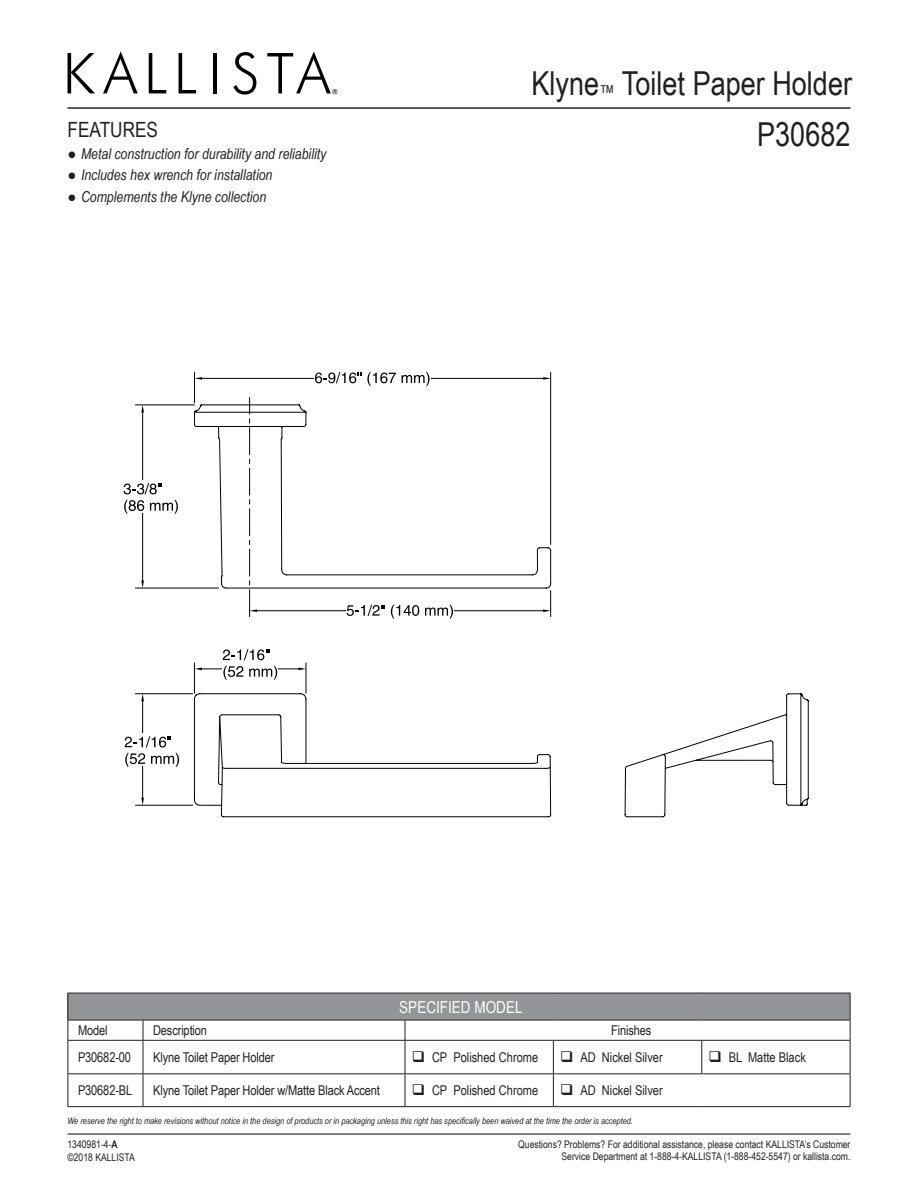
<style>
.page{position:relative;width:918px;height:1188px;background:#fff}
.page>*{position:absolute;margin:0;border:0;box-sizing:border-box;transform-origin:0 0}
.SKU{font:33px "Arial Narrow";color:#231f20}
.Features_Codes_Headi{font:21px "Arial Narrow";color:#231f20}
.Table_Heading{font:16.5px "Arial Narrow";color:#fff}
.t1{font:italic 15px "Arial Narrow";color:#231f20}
.Table_Heading_2{font:13.5px "Arial Narrow";letter-spacing:-.01em;color:#231f20}
.Table_Heading_3{font:13.5px "Arial Narrow";letter-spacing:-.01em;color:#231f20}
.t2{font:10.5px/12.6px "Arial Narrow";color:#231f20;text-align:right}
.t3{font:italic 9px "Arial Narrow";color:#231f20}
.s1{font-family:"Times New Roman";font-style:normal}
.s2{font-weight:700}
</style>
<div class="page">
<div style="left:68px;top:993px;width:782px;height:27px;background:#939598"></div>
<svg style="left:850px;top:994px;width:1px;height:46px"></svg>
<svg style="left:143px;top:1021px;width:1px;height:19px"></svg>
<hr style="left:143px;top:1040px;width:262px;height:1px;background:#231f20">
<hr style="left:143px;top:1073px;width:262px;height:1px;background:#231f20">
<hr style="left:143px;top:1106px;width:262px;height:1px;background:#231f20">
<hr style="left:68px;top:1040px;width:75px;height:1px;background:#231f20">
<hr style="left:68px;top:1041px;width:1px;height:32px;background:#231f20">
<hr style="left:143px;top:1041px;width:1px;height:32px;background:#231f20">
<hr style="left:68px;top:1073px;width:75px;height:1px;background:#231f20">
<hr style="left:68px;top:1074px;width:1px;height:32px;background:#231f20">
<hr style="left:143px;top:1074px;width:1px;height:32px;background:#231f20">
<hr style="left:68px;top:1106px;width:75px;height:1px;background:#231f20">
<hr style="left:405px;top:1041px;width:1px;height:32px;background:#231f20">
<hr style="left:553px;top:1041px;width:1px;height:32px;background:#231f20">
<hr style="left:701px;top:1041px;width:1px;height:32px;background:#231f20">
<hr style="left:850px;top:1041px;width:1px;height:32px;background:#231f20">
<hr style="left:405px;top:1074px;width:1px;height:32px;background:#231f20">
<hr style="left:553px;top:1074px;width:1px;height:32px;background:#231f20">
<hr style="left:405px;top:1073px;width:148px;height:1px;background:#231f20">
<hr style="left:405px;top:1106px;width:148px;height:1px;background:#231f20">
<hr style="left:553px;top:1106px;width:149px;height:1px;background:#231f20">
<hr style="left:702px;top:1106px;width:149px;height:1px;background:#231f20">
<hr style="left:68px;top:993px;width:75px;height:1px;background:#231f20">
<svg style="left:68px;top:993px;width:1px;height:47px"></svg>
<hr style="left:143px;top:993px;width:262px;height:1px;background:#231f20">
<hr style="left:405px;top:993px;width:148px;height:1px;background:#231f20">
<hr style="left:553px;top:993px;width:149px;height:1px;background:#231f20">
<hr style="left:702px;top:993px;width:149px;height:1px;background:#231f20">
<hr style="left:68px;top:1020px;width:75px;height:1px;background:#231f20">
<hr style="left:143px;top:1020px;width:262px;height:1px;background:#231f20">
<hr style="left:405px;top:1020px;width:148px;height:1px;background:#231f20">
<svg style="left:405px;top:1020px;width:1px;height:20px"></svg>
<hr style="left:553px;top:1020px;width:149px;height:1px;background:#231f20">
<hr style="left:702px;top:1020px;width:149px;height:1px;background:#231f20">
<hr style="left:405px;top:1040px;width:148px;height:1px;background:#231f20">
<hr style="left:553px;top:1040px;width:149px;height:1px;background:#231f20">
<hr style="left:702px;top:1040px;width:149px;height:1px;background:#231f20">
<hr style="left:553px;top:1073px;width:149px;height:1px;background:#231f20">
<hr style="left:702px;top:1073px;width:149px;height:1px;background:#231f20">
<hr style="left:850px;top:1074px;width:1px;height:32px;background:#231f20">
<svg style="left:624px;top:693px;width:185px;height:125px"></svg>
<hr style="left:194px;top:372px;width:1px;height:31px;background:#000">
<hr style="left:550px;top:372px;width:1px;height:173px;background:#000">
<svg style="left:543px;top:377px;width:8px;height:3px"></svg>
<svg style="left:195px;top:377px;width:7px;height:3px"></svg>
<hr style="left:201px;top:378px;width:343px;height:1px;background:#000">
<hr style="left:135px;top:588px;width:84px;height:1px;background:#000">
<hr style="left:135px;top:405px;width:59px;height:1px;background:#000">
<svg style="left:141px;top:581px;width:3px;height:7px"></svg>
<svg style="left:141px;top:405px;width:3px;height:7px"></svg>
<hr style="left:142px;top:412px;width:1px;height:169px;background:#000">
<hr style="left:135px;top:693px;width:58px;height:1px;background:#000">
<hr style="left:135px;top:805px;width:58px;height:1px;background:#000">
<svg style="left:141px;top:694px;width:3px;height:7px"></svg>
<svg style="left:141px;top:798px;width:3px;height:7px"></svg>
<hr style="left:142px;top:700px;width:1px;height:98px;background:#000">
<svg style="left:194px;top:397px;width:357px;height:421px"></svg>
<div style="left:124px;top:733px;width:56px;height:33px;background:#fff"></div>
<svg style="left:125px;top:736px;width:54px;height:31px"></svg>
<div style="left:123px;top:480px;width:56px;height:33px;background:#fff"></div>
<svg style="left:124px;top:483px;width:38px;height:11px"></svg>
<svg style="left:124px;top:500px;width:20px;height:14px"></svg>
<svg style="left:150px;top:500px;width:28px;height:14px"></svg>
<div style="left:314px;top:369px;width:117px;height:16px;background:#fff"></div>
<svg style="left:315px;top:372px;width:46px;height:11px"></svg>
<svg style="left:367px;top:372px;width:29px;height:14px"></svg>
<svg style="left:402px;top:372px;width:28px;height:14px"></svg>
<svg style="left:68px;top:53px;width:27px;height:40px"></svg>
<svg style="left:103px;top:51px;width:35px;height:42px"></svg>
<svg style="left:149px;top:53px;width:17px;height:40px"></svg>
<svg style="left:179px;top:53px;width:17px;height:40px"></svg>
<hr style="left:213px;top:53px;width:4px;height:40px;background:#000">
<svg style="left:233px;top:52px;width:23px;height:43px"></svg>
<svg style="left:267px;top:51px;width:70px;height:43px"></svg>
<hr style="left:68px;top:107px;width:782px;height:2px;background:#231f20">
<hr style="left:68px;top:1133px;width:782px;height:2px;background:#231f20">
<p class="Features_Codes_Headi" style="left:68px;top:114px;width:92px">FEATURES</p>
<p class="t1" style="left:68px;top:143px;width:260px"><span class="s1">●</span> Metal construction for durability and reliability</p>
<p class="t1" style="left:68px;top:165px;width:206px"><span class="s1">●</span> Includes hex wrench for installation</p>
<p class="t1" style="left:68px;top:186px;width:200px"><span class="s1">●</span> Complements the Klyne collection</p>
<p class="SKU" style="left:531px;top:59px;width:322px">Klyne<sub>™</sub> Toilet Paper Holder</p>
<p class="SKU" style="left:757px;top:110px;width:95px">P30682</p>
<p class="Table_Heading" style="left:399px;top:995px;width:125px">SPECIFIED MODEL</p>
<p class="Table_Heading_2" style="left:78px;top:1020px;width:31px">Model</p>
<p class="Table_Heading_2" style="left:153px;top:1020px;width:56px">Description</p>
<p class="Table_Heading_3" style="left:611px;top:1020px;width:42px">Finishes</p>
<p class="Table_Heading_2" style="left:78px;top:1047px;width:55px">P30682-00</p>
<p class="Table_Heading_2" style="left:153px;top:1047px;width:123px">Klyne Toilet Paper Holder</p>
<p class="Table_Heading_2" style="left:432px;top:1047px;width:108px">CP Polished Chrome</p>
<p class="Table_Heading_2" style="left:580px;top:1047px;width:84px">AD Nickel Silver</p>
<p class="Table_Heading_2" style="left:729px;top:1047px;width:79px">BL Matte Black</p>
<p class="Table_Heading_2" style="left:78px;top:1080px;width:56px">P30682-BL</p>
<p class="Table_Heading_2" style="left:153px;top:1080px;width:228px">Klyne Toilet Paper Holder w/Matte Black Accent</p>
<p class="Table_Heading_2" style="left:432px;top:1080px;width:108px">CP Polished Chrome</p>
<p class="Table_Heading_2" style="left:580px;top:1080px;width:84px">AD Nickel Silver</p>
<p class="t3" style="left:68px;top:1114px;width:567px">We reserve the right to make revisions without notice in the design of products or in packaging unless this right has specifically been waived at the time the order is accepted.</p>
<p class="t2" style="left:518px;top:1137px;width:334px">Questions? Problems? For additional assistance, please contact KALLISTA’s Customer<br>Service Department at 1-888-4-KALLISTA (1-888-452-5547) or kallista.com.</p>
<p class="t2" style="left:68px;top:1138px;width:69px;text-align:left">1340981-4-<span class="s2">A </span>©2018 KALLISTA</p>
</div>
